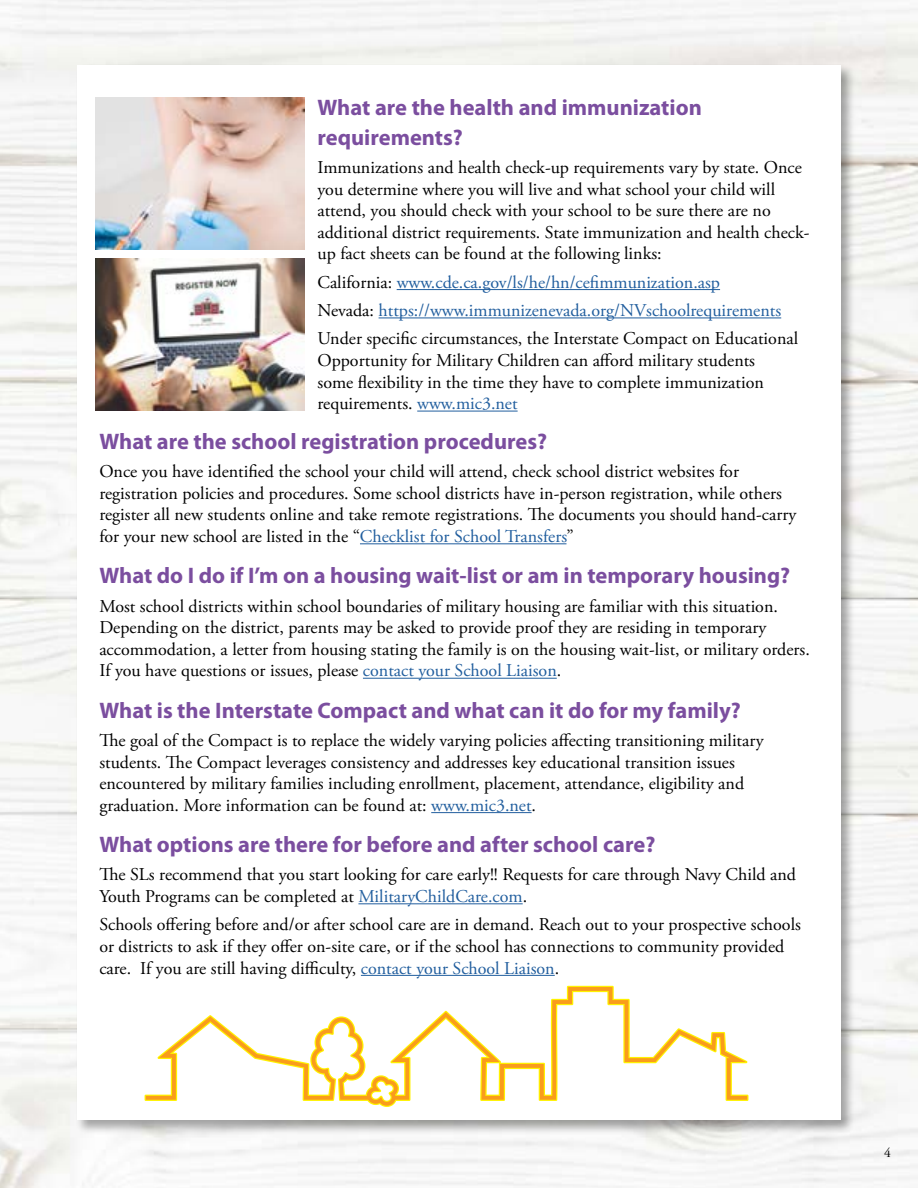
<style>
.page{position:relative;width:918px;height:1188px;background:#fff}
.page>*{position:absolute;margin:0;border:0;box-sizing:border-box;transform-origin:0 0}
.t1{font:700 22.5px/30px "Myriad Pro";color:#7b4e9f}
.t2{font:18px/21.6px "Adobe Garamond Pro";color:#000}
.t3{font:18px/28.3px "Adobe Garamond Pro";color:#215e9e}
.t4{font:13.5px "Adobe Garamond Pro";color:#000}
.s1{color:#000}
.s2{color:#215e9e}
</style>
<div class="page">
<div style="left:76px;top:64px;width:780px;height:1071px;background:#000;opacity:.35"></div>
<div style="left:77px;top:65px;width:764px;height:1055px;background:#fff"></div>
<svg style="left:131px;top:985px;width:633px;height:143px"></svg>
<svg style="left:146px;top:987px;width:601px;height:119px"></svg>
<img style="left:95px;top:98px;width:209px;height:152px">
<img style="left:95px;top:259px;width:209px;height:152px">
<hr style="left:397px;top:289px;width:323px;height:1px;background:#215e9e">
<hr style="left:379px;top:317px;width:402px;height:1px;background:#215e9e">
<hr style="left:417px;top:411px;width:101px;height:1px;background:#215e9e">
<hr style="left:360px;top:543px;width:207px;height:1px;background:#215e9e">
<hr style="left:363px;top:678px;width:194px;height:1px;background:#215e9e">
<hr style="left:431px;top:812px;width:101px;height:1px;background:#215e9e">
<hr style="left:358px;top:903px;width:165px;height:1px;background:#215e9e">
<hr style="left:361px;top:975px;width:194px;height:1px;background:#215e9e">
<p class="t1" style="left:318px;top:91px;width:386px">What are the health and immunization requirements?</p>
<p class="t2" style="left:318px;top:157px;width:493px">Immunizations and health check-up requirements vary by state. Once you determine where you will live and what school your child will attend, you should check with your school to be sure there are no additional district requirements. State immunization and health check&shy;up fact sheets can be found at the following links:</p>
<p class="t3" style="left:318px;top:269px;width:482px"><span class="s1">California:</span> www.cde.ca.gov/ls/he/hn/cefimmunization.asp<br><span class="s1">Nevada:</span> https://www.immunizenevada.org/NVschoolrequirements<br><span class="s1">Under specific circumstances, the Interstate Compact on Educational</span></p>
<p class="t2" style="left:318px;top:350px;width:448px">Opportunity for Military Children can afford military students some flexibility in the time they have to complete immunization requirements. <span class="s2">www.mic3.net</span></p>
<p class="t1" style="left:99px;top:426px;width:449px">What are the school registration procedures?</p>
<p class="t2" style="left:99px;top:461px;width:699px">Once you have identified the school your child will attend, check school district websites for registration policies and procedures. Some school districts have in-person registration, while others register all new students online and take remote registrations. The documents you should hand-carry for your new school are listed in the “<span class="s2">Checklist for School Transfers</span>”</p>
<p class="t1" style="left:99px;top:560px;width:692px">What do I do if I’m on a housing wait-list or am in temporary housing?</p>
<p class="t2" style="left:99px;top:596px;width:712px">Most school districts within school boundaries of military housing are familiar with this situation.<br>Depending on the district, parents may be asked to provide proof they are residing in temporary accommodation, a letter from housing stating the family is on the housing wait-list, or military orders.<br>If you have questions or issues, please <span class="s2">contact your School Liaison</span>.</p>
<p class="t1" style="left:99px;top:694px;width:643px">What is the Interstate Compact and what can it do for my family?</p>
<p class="t2" style="left:99px;top:730px;width:666px">The goal of the Compact is to replace the widely varying policies affecting transitioning military students. The Compact leverages consistency and addresses key educational transition issues encountered by military families including enrollment, placement, attendance, eligibility and graduation. More information can be found at: <span class="s2">www.mic3.net</span>.</p>
<p class="t1" style="left:99px;top:829px;width:558px">What options are there for before and after school care?</p>
<p class="t2" style="left:99px;top:865px;width:698px">The SLs recommend that you start looking for care early!! Requests for care through Navy Child and<br>Youth Programs can be completed at <span class="s2">MilitaryChildCare.com</span>.</p>
<p class="t2" style="left:99px;top:915px;width:703px">Schools offering before and/or after school care are in demand. Reach out to your prospective schools or districts to ask if they offer on-site care, or if the school has connections to community provided care. If you are still having difficulty, <span class="s2">contact your School Liaison</span>.</p>
<p class="t4" style="left:884px;top:1145px;width:8px">4</p>
</div>
